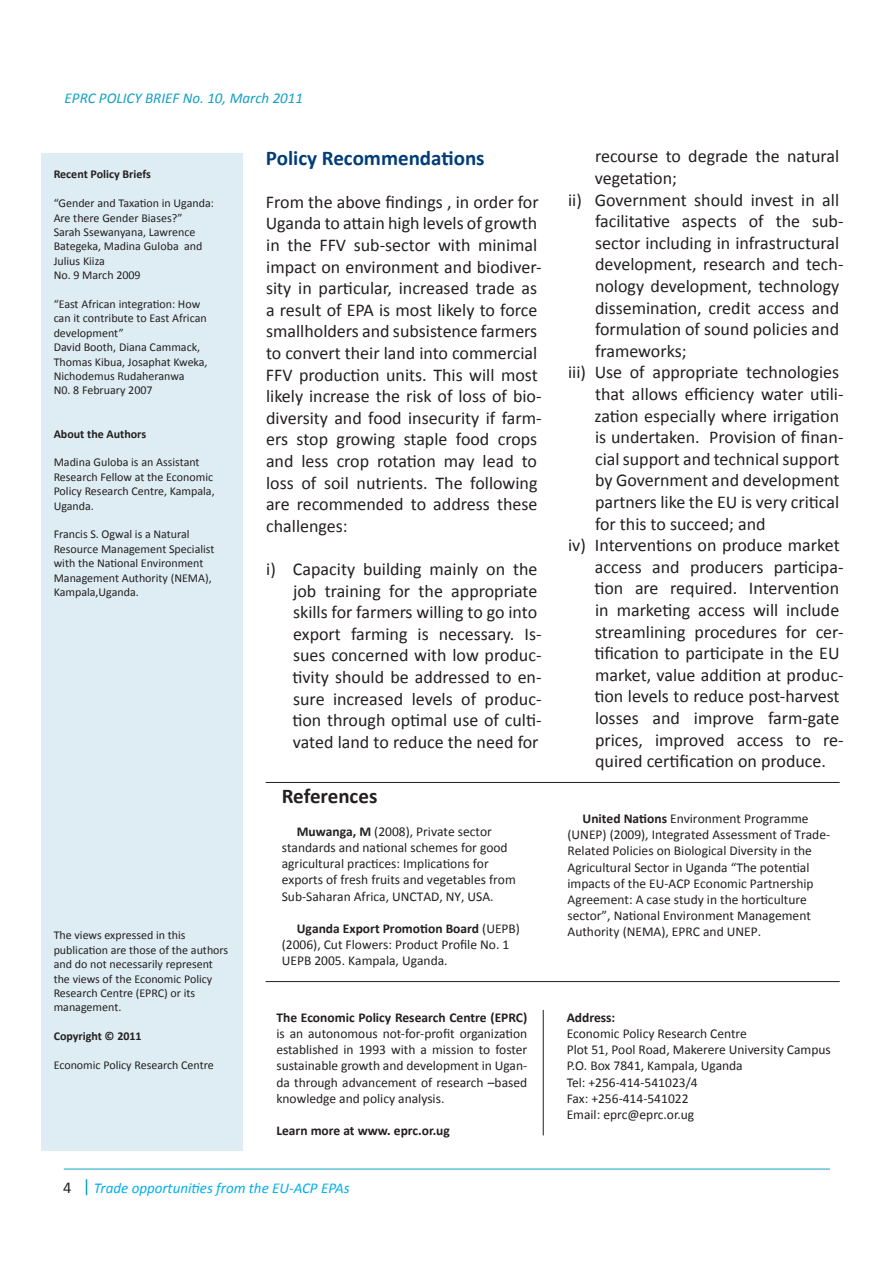
<style>
.page{position:relative;width:893px;height:1263px;background:#fff}
.page>*{position:absolute;margin:0;border:0;box-sizing:border-box;transform-origin:0 0}
.t1{font:700 21px "Calibri";color:#003d79}
.t2{font:700 21px "Calibri";color:#231f20}
.List_Paragraph{font:18px/21.6px "Calibri";color:#231f20}
.t3{font:16.5px "Calibri";color:#231f20}
.t4{font:italic 15px "Calibri";color:#00aeef}
.t5{font:italic 15px "Calibri";color:#13a0c5}
.t6{font:13.5px/16.2px "Calibri";color:#231f20}
.t7{font:700 13.5px "Calibri";color:#231f20}
.t8{font:12px/14.4px "Calibri";color:#231f20}
.t9{font:700 12px "Calibri";color:#231f20}
.s1{font-weight:700}
</style>
<div class="page">
<svg style="left:86px;top:1179px;width:1px;height:16px"></svg>
<hr style="left:64px;top:1169px;width:766px;height:1px;background:#13a0c5">
<div style="left:41px;top:153px;width:202px;height:997px;background:#deedf4"></div>
<hr style="left:266px;top:782px;width:574px;height:1px;background:#231f20">
<hr style="left:543px;top:1010px;width:1px;height:125px;background:#231f20">
<hr style="left:266px;top:981px;width:574px;height:1px;background:#231f20">
<p class="t5" style="left:65px;top:89px;width:240px">EPRC POLICY BRIEF No. 10, March 2011</p>
<p class="t9" style="left:54px;top:167px;width:99px">Recent Policy Briefs</p>
<p class="t8" style="left:54px;top:195px;width:162px">“Gender and Taxation in Uganda:<br>Are there Gender Biases?”</p>
<p class="t8" style="left:54px;top:224px;width:150px">Sarah Ssewanyana, Lawrence<br>Bategeka, Madina Guloba and<br>Julius Kiiza</p>
<p class="t8" style="left:54px;top:267px;width:89px">No. 9 March 2009</p>
<p class="t8" style="left:54px;top:296px;width:155px">“East African integration: How can it contribute to East African development”</p>
<p class="t8" style="left:54px;top:339px;width:155px">David Booth, Diana Cammack,<br>Thomas Kibua, Josaphat Kweka,<br>Nichodemus Rudaheranwa</p>
<p class="t8" style="left:54px;top:383px;width:100px">N0. 8 February 2007</p>
<p class="t9" style="left:54px;top:426px;width:94px">About the Authors</p>
<p class="t8" style="left:54px;top:455px;width:162px">Madina Guloba is an Assistant<br>Research Fellow at the Economic<br>Policy Research Centre, Kampala,<br>Uganda.</p>
<p class="t8" style="left:54px;top:527px;width:162px">Francis S. Ogwal is a Natural<br>Resource Management Specialist with the National Environment<br>Management Authority (NEMA),<br>Kampala,Uganda.</p>
<p class="t8" style="left:54px;top:928px;width:176px">The views expressed in this publication are those of the authors and do not necessarily represent the views of the Economic Policy<br>Research Centre (EPRC) or its management.</p>
<p class="t9" style="left:54px;top:1029px;width:90px">Copyright © 2011</p>
<p class="t8" style="left:54px;top:1057px;width:162px">Economic Policy Research Centre</p>
<p class="t1" style="left:266px;top:145px;width:220px">Policy Recommendations</p>
<p class="List_Paragraph" style="left:266px;top:190px;width:277px">From the above findings , in order for Uganda to attain high levels of growth in the FFV sub-sector with minimal impact on environment and biodiver&shy;sity in particular, increased trade as a result of EPA is most likely to force smallholders and subsistence farmers to convert their land into commercial FFV production units. This will most likely increase the risk of loss of bio&shy;diversity and food insecurity if farm&shy;ers stop growing staple food crops and less crop rotation may lead to loss of soil nutrients. The following are recommended to address these challenges:</p>
<p class="List_Paragraph" style="left:292px;top:557px;width:251px;text-indent:-26px">i) Capacity building mainly on the job training for the appropriate skills for farmers willing to go into export farming is necessary. Is&shy;sues concerned with low produc&shy;tivity should be addressed to en&shy;sure increased levels of produc&shy;tion through optimal use of culti&shy;vated land to reduce the need for</p>
<p class="t2" style="left:282px;top:783px;width:97px">References</p>
<p class="t6" style="left:282px;top:822px;width:235px;text-indent:15px"><span class="s1">Muwanga, M</span> (2008), Private sector standards and national schemes for good agricultural practices: Implications for exports of fresh fruits and vegetables from Sub-Saharan Africa, UNCTAD, NY, USA.</p>
<p class="t6" style="left:282px;top:920px;width:240px;text-indent:15px"><span class="s1">Uganda Export Promotion Board</span> (UEPB) (2006), Cut Flowers: Product Profile No. 1<br>UEPB 2005. Kampala, Uganda.</p>
<p class="t6" style="left:276px;top:1008px;width:252px;text-align:justify"><span class="s1">The Economic Policy Research Centre (EPRC) </span>is an autonomous not-for-profit organization established in 1993 with a mission to foster sustainable growth and development in Ugan&shy;da through advancement of research –based knowledge and policy analysis.</p>
<p class="t7" style="left:276px;top:1122px;width:175px">Learn more at www. eprc.or.ug</p>
<p class="t3" style="left:63px;top:1178px;width:10px">4</p>
<p class="t4" style="left:94px;top:1179px;width:257px">Trade opportunities from the EU-ACP EPAs</p>
<p class="List_Paragraph" style="left:595px;top:145px;width:246px">recourse to degrade the natural vegetation;</p>
<p class="List_Paragraph" style="left:595px;top:188px;width:250px;text-indent:-27px">ii) Government should invest in all facilitative aspects of the sub&shy;sector including in infrastructural development, research and tech&shy;nology development, technology dissemination, credit access and formulation of sound policies and frameworks;</p>
<p class="List_Paragraph" style="left:594px;top:361px;width:250px;text-indent:-26px">iii) Use of appropriate technologies that allows efficiency water utili&shy;zation especially where irrigation is undertaken. Provision of finan&shy;cial support and technical support by Government and development partners like the EU is very critical for this to succeed; and</p>
<p class="List_Paragraph" style="left:594px;top:533px;width:251px;text-indent:-26px">iv) Interventions on produce market access and producers participa&shy;tion are required. Intervention in marketing access will include streamlining procedures for cer&shy;tification to participate in the EU market, value addition at produc&shy;tion levels to reduce post-harvest losses and improve farm-gate prices, improved access to re&shy;quired certification on produce.</p>
<p class="t6" style="left:568px;top:810px;width:264px;text-indent:15px"><span class="s1">United Nations</span> Environment Programme (UNEP) (2009), Integrated Assessment of Trade-Related Policies on Biological Diversity in the Agricultural Sector in Uganda “The potential impacts of the EU-ACP Economic Partnership Agreement: A case study in the horticulture sector”, National Environment Management Authority (NEMA), EPRC and UNEP.</p>
<p class="t7" style="left:567px;top:1009px;width:50px">Address:</p>
<p class="t6" style="left:567px;top:1025px;width:182px">Economic Policy Research Centre</p>
<p class="t6" style="left:567px;top:1041px;width:266px">Plot 51, Pool Road, Makerere University Campus</p>
<p class="t6" style="left:567px;top:1057px;width:178px">P.O. Box 7841, Kampala, Uganda</p>
<p class="t6" style="left:567px;top:1073px;width:133px">Tel: +256-414-541023/4</p>
<p class="t6" style="left:567px;top:1089px;width:123px">Fax: +256-414-541022</p>
<p class="t6" style="left:567px;top:1106px;width:129px">Email: eprc@eprc.or.ug</p>
</div>
